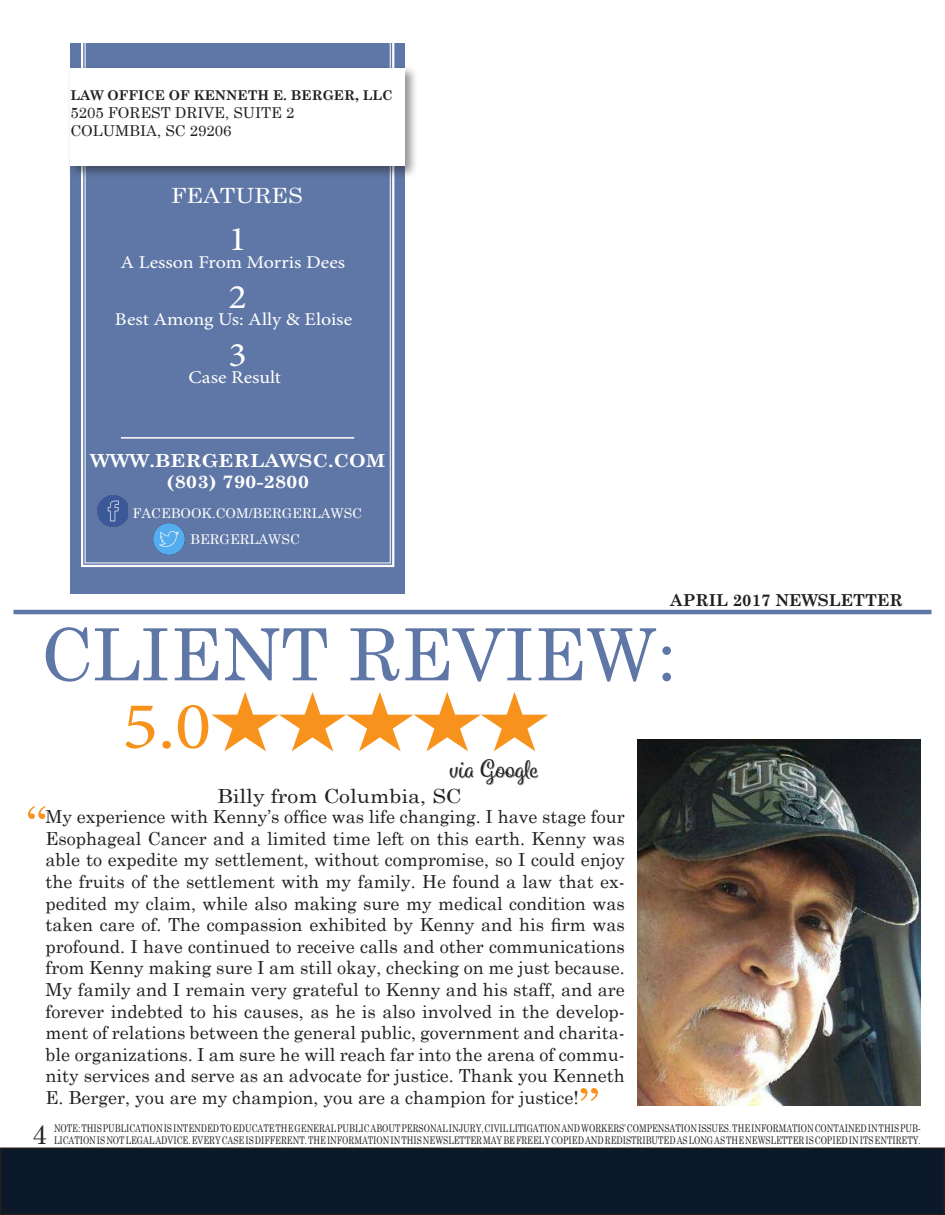
<style>
.page{position:relative;width:945px;height:1215px;background:#fff}
.page>*{position:absolute;margin:0;border:0;box-sizing:border-box;transform-origin:0 0}
.t1{font:72px "Century Schoolbook";color:#5f77a6}
.t2{font:67.5px "Minion Pro";color:#f7931d;scale:1.11 1}
.t3{font:46.5px "Century Schoolbook";color:#f7931d;scale:1.11 1}
.t4{font:34.5px "Minion Pro";color:#fff;scale:1.11 1}
.t5{font:27px "Century Schoolbook";color:#231f20}
.t6{font:24px "Spumante Regularplus Shadow";color:#231f20;scale:1.11 1}
.t7{font:21px "Century Schoolbook";color:#fff;scale:1.11 1}
.t8{font:19.5px "Century Schoolbook";color:#231f20;scale:1.11 1}
.t9{font:18px/21.6px "Century Schoolbook";color:#231f20;text-align:justify}
.t10{font:18px "Minion Pro";color:#fff;scale:1.11 1}
.t11{font:700 18px "Century Schoolbook";color:#fff;scale:1.11 1}
.t12{font:700 16.5px "Century Schoolbook";color:#231f20}
.t13{font:15px "Century Schoolbook";color:#231f20}
.t14{font:13.5px "Century Schoolbook";color:#fff}
.t15{font:700 13.5px "Century Schoolbook";color:#231f20}
.t16{font:10.5px/12.6px "Century Schoolbook";color:#231f20;scale:.77 1}
</style>
<div class="page">
<div style="left:70px;top:43px;width:335px;height:551px;background:#5f77a6"></div>
<svg style="left:81px;top:43px;width:314px;height:525px"></svg>
<div style="left:67px;top:65px;width:351px;height:114px;background:#231f20;opacity:.48"></div>
<div style="left:70px;top:69px;width:335px;height:97px;background:#fff"></div>
<img style="left:638px;top:740px;width:283px;height:365px">
<hr style="left:14px;top:610px;width:918px;height:4px;background:#5f77a6">
<div style="left:1px;top:1148px;width:943px;height:66px;background:#0b192a"></div>
<div style="left:0;top:1148px;width:945px;height:67px;border:2px solid #231f20"></div>
<img style="left:97px;top:494px;width:31px;height:33px">
<img style="left:152px;top:523px;width:33px;height:33px">
<svg style="left:212px;top:692px;width:336px;height:59px"></svg>
<hr style="left:121px;top:437px;width:233px;height:2px;background:#fff">
<p class="t15" style="left:70px;top:85px;width:324px">LAW OFFICE OF KENNETH E. BERGER, LLC</p>
<p class="t13" style="left:70px;top:100px;width:226px">5205 FOREST DRIVE, SUITE 2</p>
<p class="t13" style="left:70px;top:118px;width:163px">COLUMBIA, SC 29206</p>
<p class="t7" style="left:171px;top:178px;width:121px">FEATURES</p>
<p class="t4" style="left:228px;top:216px;width:18px">1</p>
<p class="t10" style="left:120px;top:250px;width:204px">A Lesson From Morris Dees</p>
<p class="t4" style="left:228px;top:274px;width:18px">2</p>
<p class="t4" style="left:229px;top:332px;width:18px">3</p>
<p class="t10" style="left:189px;top:366px;width:85px">Case Result</p>
<p class="t10" style="left:115px;top:307px;width:215px">Best Among Us: Ally &amp; Eloise</p>
<p class="t11" style="left:91px;top:446px;width:267px">WWW.BERGERLAWSC.COM</p>
<p class="t11" style="left:167px;top:468px;width:130px">(803) 790-2800</p>
<p class="t14" style="left:133px;top:502px;width:231px">FACEBOOK.COM/BERGERLAWSC</p>
<p class="t14" style="left:190px;top:528px;width:111px">BERGERLAWSC</p>
<p class="t12" style="left:670px;top:587px;width:234px">APRIL 2017 NEWSLETTER</p>
<p class="t1" style="left:41px;top:594px;width:637px">CLIENT REVIEW:</p>
<p class="t2" style="left:122px;top:681px;width:82px">5.0</p>
<p class="t6" style="left:450px;top:755px;width:82px">via Google</p>
<p class="t8" style="left:217px;top:779px;width:222px">Billy from Columbia, SC</p>
<p class="t3" style="left:26px;top:785px;width:20px">“</p>
<p class="t9" style="left:46px;top:804px;width:581px">My experience with Kenny’s office was life changing. I have stage four Esophageal Cancer and a limited time left on this earth. Kenny was able to expedite my settlement, without compromise, so I could enjoy the fruits of the settlement with my family. He found a law that ex&shy;pedited my claim, while also making sure my medical condition was taken care of. The compassion exhibited by Kenny and his firm was profound. I have continued to receive calls and other communications from Kenny making sure I am still okay, checking on me just because.<br>My family and I remain very grateful to Kenny and his staff, and are forever indebted to his causes, as he is also involved in the develop&shy;ment of relations between the general public, government and charita&shy;ble organizations. I am sure he will reach far into the arena of commu&shy;nity services and serve as an advocate for justice. Thank you Kenneth E. Berger, you are my champion, you are a champion for justice!</p>
<p class="t5" style="left:32px;top:1111px;width:17px">4</p>
<p class="t3" style="left:580px;top:1066px;width:20px">”</p>
<p class="t16" style="left:54px;top:1121px;width:1127px">NOTE: THIS PUBLICATION IS INTENDED TO EDUCATE THE GENERAL PUBLIC ABOUT PERSONAL INJURY, CIVIL LITIGATION AND WORKERS’ COMPENSATION ISSUES. THE INFORMATION CONTAINED IN THIS PUB-<br>LICATION IS NOT LEGAL ADVICE. EVERY CASE IS DIFFERENT. THE INFORMATION IN THIS NEWSLETTER MAY BE FREELY COPIED AND REDISTRIBUTED AS LONG AS THE NEWSLETTER IS COPIED IN ITS ENTIRETY.</p>
</div>
